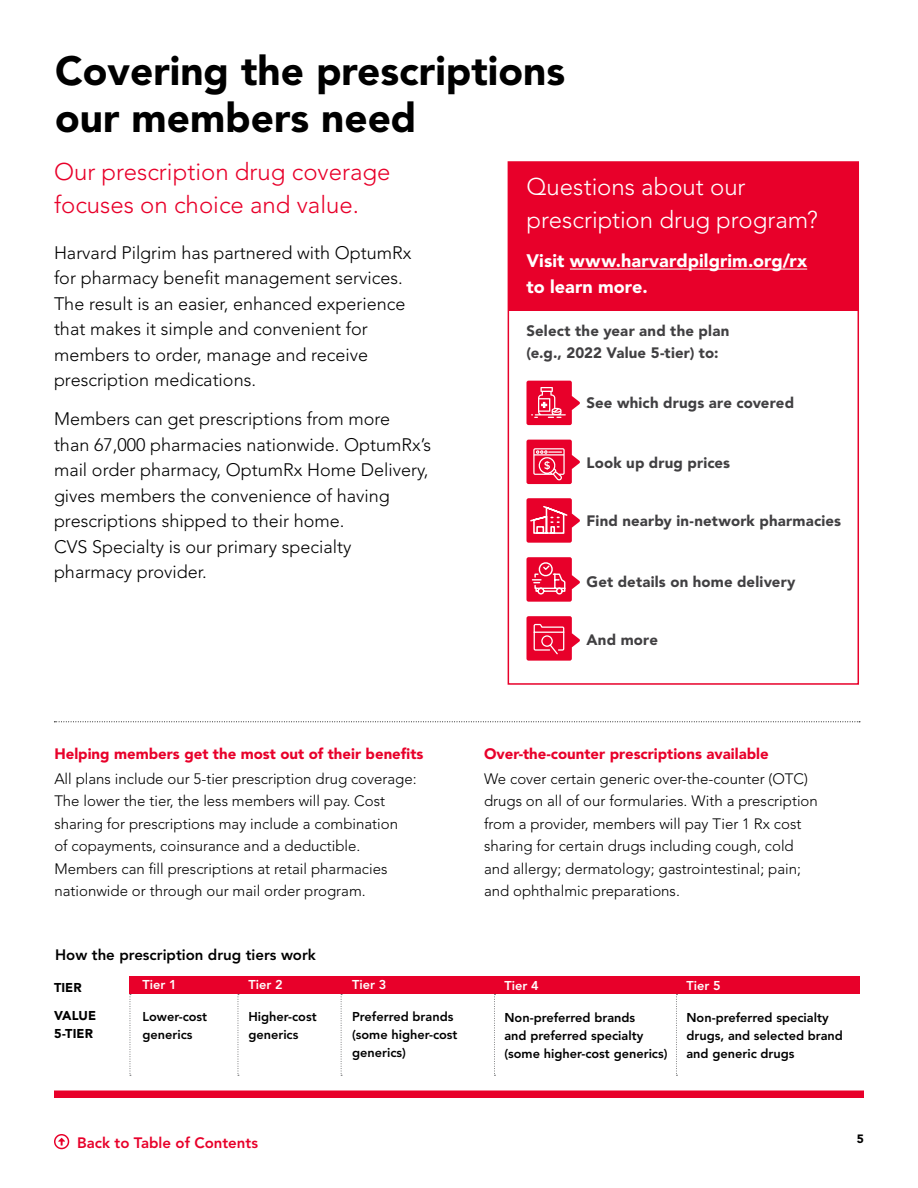
<style>
.page{position:relative;width:918px;height:1188px;background:#fff}
.page>*{position:absolute;margin:0;border:0;box-sizing:border-box;transform-origin:0 0}
.t1{font:900 40.5px/47.2px "Avenir LT Std";color:#000}
.t2{font:300 24px/33px "Avenir LT Std";color:#e8002a}
.t3{font:300 24px/33px "Avenir LT Std";color:#fff}
.t4{font:300 18px/25.5px "Avenir LT Std";color:#000}
.t5{font:900 18px/25.5px "Avenir LT Std";letter-spacing:.005em;color:#fff}
.t6{font:300 15px/22.5px "Avenir LT Std";color:#000}
.t7{font:900 15px/22.5px "Avenir LT Std";letter-spacing:.01em;color:#414042}
.t8{font:900 15px "Avenir LT Std";color:#e8002a}
.t9{font:800 15px "Avenir LT Std";color:#000}
.t10{font:800 15px "Avenir LT Std";color:#e8002a}
.t11{font:800 12.75px/18px "Avenir LT Std";color:#000}
.t12{font:800 12.75px "Avenir LT Std";color:#fff}
.t13{font:900 12.75px/28px "Avenir LT Std";letter-spacing:.01em;color:#000}
.t14{font:900 12px "Avenir LT Std";color:#000}
</style>
<div class="page">
<div style="left:54px;top:1090px;width:810px;height:8px;background:#e8002a"></div>
<svg style="left:54px;top:1134px;width:15px;height:15px"></svg>
<div style="left:130px;top:976px;width:730px;height:18px;background:#e8002a"></div>
<svg style="left:130px;top:994px;width:1px;height:82px"></svg>
<div style="left:508px;top:162px;width:350px;height:148px;background:#e8002a"></div>
<hr style="left:570px;top:269px;width:237px;height:1px;background:#fff">
<div style="left:526px;top:381px;width:46px;height:44px;background:#e8002a;border-radius:2px"></div>
<svg style="left:531px;top:387px;width:49px;height:31px"></svg>
<div style="left:526px;top:557px;width:46px;height:45px;background:#e8002a;border-radius:2px"></div>
<div style="left:526px;top:440px;width:46px;height:44px;background:#e8002a;border-radius:2px"></div>
<div style="left:526px;top:616px;width:46px;height:45px;background:#e8002a;border-radius:2px"></div>
<div style="left:526px;top:498px;width:46px;height:45px;background:#e8002a;border-radius:2px"></div>
<svg style="left:530px;top:505px;width:50px;height:30px"></svg>
<svg style="left:533px;top:448px;width:47px;height:33px"></svg>
<svg style="left:531px;top:562px;width:49px;height:33px"></svg>
<svg style="left:54px;top:721px;width:806px;height:1px"></svg>
<svg style="left:238px;top:994px;width:1px;height:82px"></svg>
<svg style="left:341px;top:994px;width:1px;height:82px"></svg>
<svg style="left:494px;top:994px;width:1px;height:82px"></svg>
<svg style="left:676px;top:994px;width:1px;height:82px"></svg>
<svg style="left:533px;top:623px;width:47px;height:33px"></svg>
<div style="left:508px;top:161px;width:351px;height:524px;border:2px solid #e8002a"></div>
<h1 class="t1" style="left:55px;top:47px;width:511px">Covering the prescriptions our members need</h1>
<h2 class="t2" style="left:54px;top:155px;width:338px">Our prescription drug coverage focuses on choice and value.</h2>
<p class="t4" style="left:54px;top:240px;width:359px">Harvard Pilgrim has partnered with OptumRx for pharmacy benefit management services.<br>The result is an easier, enhanced experience that makes it simple and convenient for members to order, manage and receive prescription medications.</p>
<p class="t4" style="left:54px;top:407px;width:379px">Members can get prescriptions from more<br>than 67,000 pharmacies nationwide. OptumRx’s mail order pharmacy, OptumRx Home Delivery, gives members the convenience of having prescriptions shipped to their home.<br>CVS Specialty is our primary specialty pharmacy provider.</p>
<h2 class="t3" style="left:526px;top:171px;width:293px">Questions about our prescription drug program?</h2>
<p class="t5" style="left:526px;top:248px;width:282px">Visit www.harvardpilgrim.org/rx to learn more.</p>
<p class="t7" style="left:526px;top:319px;width:204px">Select the year and the plan (e.g., 2022 Value 5-tier) to:</p>
<p class="t7" style="left:587px;top:391px;width:209px">See which drugs are covered</p>
<p class="t7" style="left:587px;top:451px;width:145px">Look up drug prices</p>
<p class="t7" style="left:587px;top:509px;width:256px">Find nearby in-network pharmacies</p>
<p class="t7" style="left:587px;top:570px;width:211px">Get details on home delivery</p>
<p class="t7" style="left:587px;top:628px;width:73px">And more</p>
<p class="t8" style="left:54px;top:744px;width:371px">Helping members get the most out of their benefits</p>
<p class="t6" style="left:54px;top:767px;width:364px">All plans include our 5-tier prescription drug coverage:<br>The lower the tier, the less members will pay. Cost sharing for prescriptions may include a combination<br>of copayments, coinsurance and a deductible.<br>Members can fill prescriptions at retail pharmacies nationwide or through our mail order program.</p>
<p class="t9" style="left:55px;top:945px;width:262px">How the prescription drug tiers work</p>
<p class="t13" style="left:54px;top:974px;width:44px">TIER<br>VALUE</p>
<p class="t13" style="left:54px;top:1020px;width:41px">5-TIER</p>
<p class="t12" style="left:143px;top:977px;width:36px">Tier 1</p>
<p class="t11" style="left:143px;top:1007px;width:66px">Lower-cost generics</p>
<p class="t12" style="left:248px;top:977px;width:36px">Tier 2</p>
<p class="t11" style="left:248px;top:1007px;width:70px">Higher-cost generics</p>
<p class="t12" style="left:352px;top:977px;width:36px">Tier 3</p>
<p class="t11" style="left:352px;top:1007px;width:107px">Preferred brands (some higher-cost generics)</p>
<p class="t8" style="left:484px;top:744px;width:286px">Over-the-counter prescriptions available</p>
<p class="t6" style="left:484px;top:767px;width:335px">We cover certain generic over-the-counter (OTC) drugs on all of our formularies. With a prescription from a provider, members will pay Tier 1 Rx cost sharing for certain drugs including cough, cold and allergy; dermatology; gastrointestinal; pain; and ophthalmic preparations.</p>
<p class="t12" style="left:504px;top:978px;width:36px">Tier 4</p>
<p class="t11" style="left:504px;top:1008px;width:165px">Non-preferred brands<br>and preferred specialty (some higher-cost generics)</p>
<p class="t12" style="left:686px;top:978px;width:36px">Tier 5</p>
<p class="t11" style="left:686px;top:1008px;width:158px">Non-preferred specialty drugs, and selected brand and generic drugs</p>
<p class="t10" style="left:77px;top:1133px;width:182px">Back to Table of Contents</p>
<p class="t14" style="left:857px;top:1132px;width:9px">5</p>
</div>
